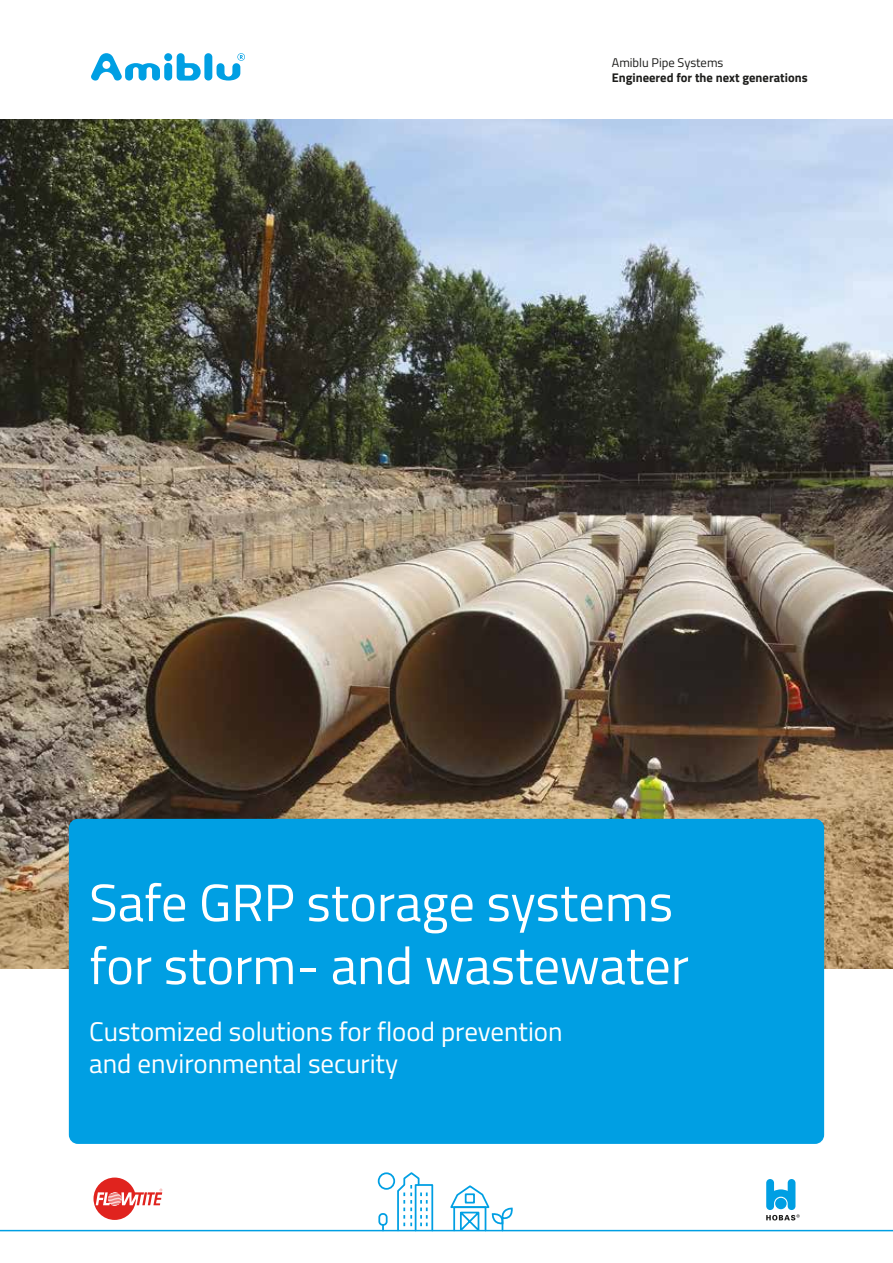
<style>
.page{position:relative;width:893px;height:1263px;background:#fff}
.page>*{position:absolute;margin:0;border:0;box-sizing:border-box;transform-origin:0 0}
.t1{font:52.5px/63px "Titillium Web";color:#fff}
.t2{font:27px/32.4px "Titillium Web";color:#fff}
.t3{font:700 12.6px "Titillium Web";color:#1d1d1b}
.t4{font:12.6px "Titillium Web";color:#1d1d1b}
</style>
<div class="page">
<img style="left:0;top:119px;width:893px;height:850px">
<div style="left:69px;top:819px;width:755px;height:325px;background:#009fe3;border-radius:9px"></div>
<div style="left:204px;top:53px;width:8px;height:28px;background:#009fe3;border-radius:4px"></div>
<div style="left:164px;top:53px;width:8px;height:8px;background:#009fe3;border-radius:50%"></div>
<div style="left:164px;top:63px;width:8px;height:18px;background:#009fe3;border-radius:4px"></div>
<svg style="left:177px;top:53px;width:24px;height:28px"></svg>
<svg style="left:91px;top:53px;width:69px;height:28px"></svg>
<svg style="left:217px;top:53px;width:28px;height:28px"></svg>
<hr style="left:0;top:1230px;width:893px;height:1px;background:#009fe3">
<div style="left:378px;top:1213px;width:10px;height:13px;border:2px solid #009fe3;border-radius:3px"></div>
<div style="left:415px;top:1184px;width:18px;height:47px;border:2px solid #009fe3"></div>
<svg style="left:396px;top:1172px;width:32px;height:60px"></svg>
<div style="left:378px;top:1172px;width:17px;height:18px;border:2px solid #009fe3;border-radius:50%"></div>
<svg style="left:448px;top:1185px;width:66px;height:47px"></svg>
<svg style="left:94px;top:1177px;width:68px;height:43px"></svg>
<svg style="left:766px;top:1179px;width:34px;height:41px"></svg>
<p class="t4" style="left:612px;top:53px;width:113px">Amiblu Pipe Systems</p>
<p class="t3" style="left:612px;top:68px;width:197px">Engineered for the next generations</p>
<h1 class="t1" style="left:89px;top:869px;width:601px">Safe GRP storage systems for storm- and wastewater</h1>
<p class="t2" style="left:89px;top:1013px;width:475px">Customized solutions for flood prevention and environmental security</p>
</div>
